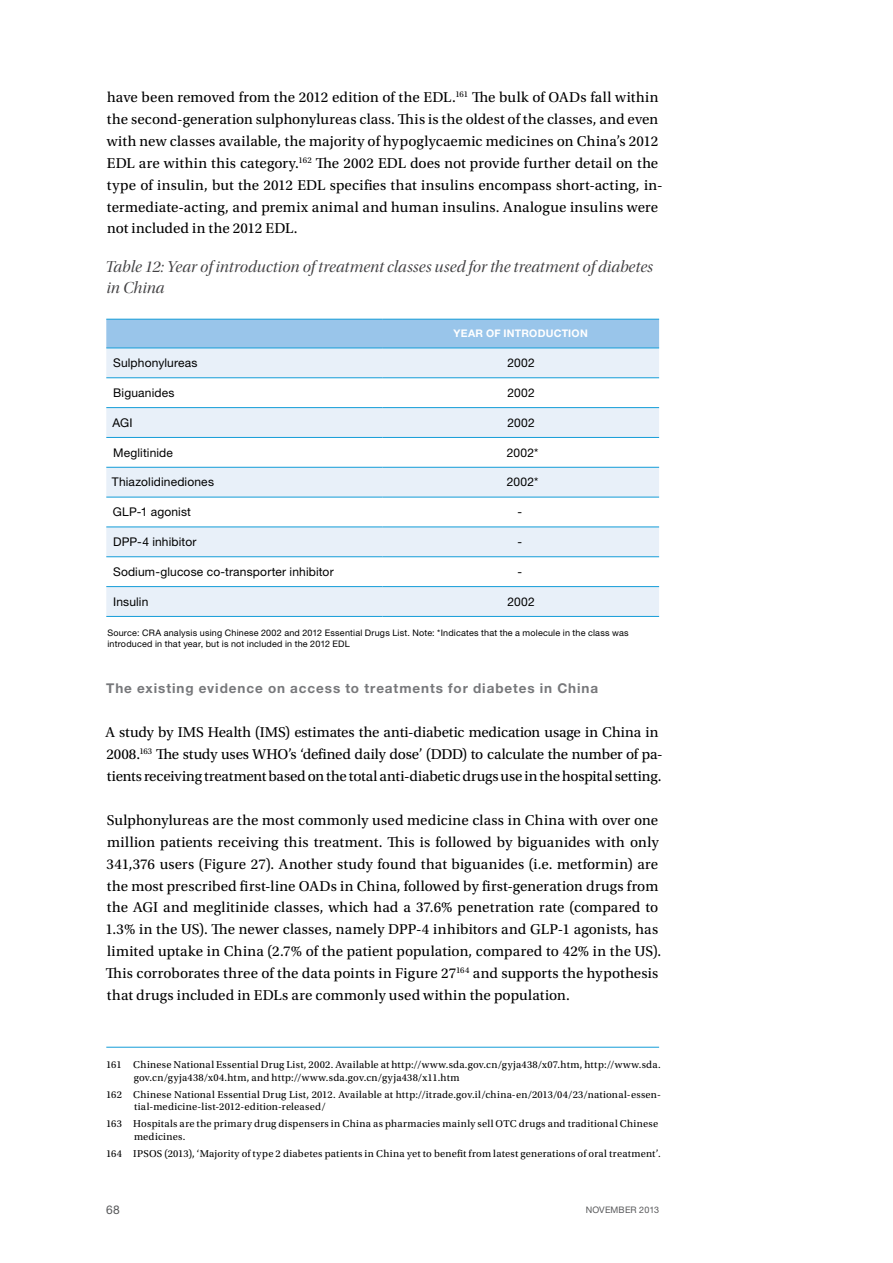
<style>
.page{position:relative;width:893px;height:1263px;background:#fff}
.page>*{position:absolute;margin:0;border:0;box-sizing:border-box;transform-origin:0 0}
.t1{font:16.5px/21px "Utopia Std Disp It";letter-spacing:.005em;color:#414042}
.t2{font:15px/21.9px "Utopia Std";letter-spacing:.01em;color:#000}
.t3{font:15px/21.9px "Utopia Std";letter-spacing:-.01em;color:#000}
.t4{font:700 13.5px "Helvetica Neue LT Std";letter-spacing:.065em;color:#77787b}
.t5{font:12px "Helvetica Neue LT Std";letter-spacing:.015em;color:#000}
.t6{font:12px "Helvetica Neue LT Std";color:#58595b}
.t7{font:10.5px/12.6px "Utopia Std";letter-spacing:.025em;color:#000}
.t8{font:700 10.5px "Helvetica Neue LT Std";letter-spacing:.02em;color:#fff}
.t9{font:9px/10.8px "Helvetica Neue LT Std";letter-spacing:.02em;color:#000}
.t10{font:9px "Helvetica Neue LT Std";letter-spacing:.015em;color:#58595b}
</style>
<div class="page">
<div style="left:106px;top:320px;width:553px;height:28px;background:#99c5ea"></div>
<svg style="left:106px;top:349px;width:553px;height:267px;fill:#e8f0f9"></svg>
<hr style="left:106px;top:377px;width:277px;height:1px;background:#139cd8">
<hr style="left:383px;top:377px;width:276px;height:1px;background:#139cd8">
<hr style="left:106px;top:407px;width:277px;height:1px;background:#139cd8">
<hr style="left:383px;top:407px;width:276px;height:1px;background:#139cd8">
<hr style="left:106px;top:437px;width:277px;height:1px;background:#139cd8">
<hr style="left:383px;top:437px;width:276px;height:1px;background:#139cd8">
<hr style="left:106px;top:467px;width:277px;height:1px;background:#139cd8">
<hr style="left:383px;top:467px;width:276px;height:1px;background:#139cd8">
<hr style="left:106px;top:497px;width:277px;height:1px;background:#139cd8">
<hr style="left:383px;top:497px;width:276px;height:1px;background:#139cd8">
<hr style="left:106px;top:527px;width:277px;height:1px;background:#139cd8">
<hr style="left:383px;top:527px;width:276px;height:1px;background:#139cd8">
<hr style="left:106px;top:556px;width:277px;height:1px;background:#139cd8">
<hr style="left:383px;top:556px;width:276px;height:1px;background:#139cd8">
<hr style="left:106px;top:586px;width:277px;height:1px;background:#139cd8">
<hr style="left:383px;top:586px;width:276px;height:1px;background:#139cd8">
<hr style="left:106px;top:616px;width:277px;height:1px;background:#139cd8">
<hr style="left:383px;top:616px;width:276px;height:1px;background:#139cd8">
<hr style="left:106px;top:319px;width:277px;height:1px;background:#139cd8">
<hr style="left:383px;top:319px;width:276px;height:1px;background:#139cd8">
<hr style="left:106px;top:348px;width:277px;height:1px;background:#139cd8">
<hr style="left:383px;top:348px;width:276px;height:1px;background:#139cd8">
<hr style="left:106px;top:1047px;width:553px;height:1px;background:#139cd8">
<p class="t2" style="left:107px;top:87px;width:557px">have been removed from the 2012 edition of the EDL.<sup>161</sup> The bulk of OADs fall within the second-generation sulphonylureas class. This is the oldest of the classes, and even with new classes available, the majority of hypoglycaemic medicines on China’s 2012<br>EDL are within this category.<sup>162</sup> The 2002 EDL does not provide further detail on the type of insulin, but the 2012 EDL specifies that insulins encompass short-acting, in&shy;termediate-acting, and premix animal and human insulins. Analogue insulins were not included in the 2012 EDL.</p>
<p class="t1" style="left:105px;top:257px;width:549px">Table 12: Year of introduction of treatment classes used for the treatment of diabetes in China</p>
<p class="t8" style="left:453px;top:327px;width:136px">Year of introduction</p>
<p class="t5" style="left:113px;top:356px;width:86px">Sulphonylureas</p>
<p class="t5" style="left:507px;top:356px;width:29px">2002</p>
<p class="t5" style="left:113px;top:386px;width:63px">Biguanides</p>
<p class="t5" style="left:507px;top:386px;width:29px">2002</p>
<p class="t5" style="left:112px;top:415px;width:22px">AGI</p>
<p class="t5" style="left:507px;top:415px;width:29px">2002</p>
<p class="t5" style="left:113px;top:445px;width:61px">Meglitinide</p>
<p class="t5" style="left:507px;top:445px;width:33px">2002*</p>
<p class="t5" style="left:112px;top:475px;width:104px">Thiazolidinediones</p>
<p class="t5" style="left:507px;top:475px;width:33px">2002*</p>
<p class="t5" style="left:113px;top:505px;width:80px">GLP-1 agonist</p>
<p class="t5" style="left:518px;top:505px;width:6px">-</p>
<p class="t5" style="left:113px;top:535px;width:85px">DPP-4 inhibitor</p>
<p class="t5" style="left:518px;top:535px;width:6px">-</p>
<p class="t5" style="left:113px;top:565px;width:222px">Sodium-glucose co-transporter inhibitor</p>
<p class="t5" style="left:518px;top:565px;width:6px">-</p>
<p class="t5" style="left:113px;top:594px;width:37px">Insulin</p>
<p class="t5" style="left:507px;top:594px;width:29px">2002</p>
<p class="t9" style="left:107px;top:627px;width:523px">Source: CRA analysis using Chinese 2002 and 2012 Essential Drugs List. Note: *Indicates that the a molecule in the class was introduced in that year, but is not included in the 2012 EDL</p>
<p class="t4" style="left:106px;top:680px;width:494px">The existing evidence on access to treatments for diabetes in China</p>
<p class="t3" style="left:106px;top:722px;width:559px">A study by IMS Health (IMS) estimates the anti-diabetic medication usage in China in<br>2008.<sup>163</sup> The study uses WHO’s ‘defined daily dose’ (DDD) to calculate the number of pa&shy;tients receiving treatment based on the total anti-diabetic drugs use in the hospital setting.</p>
<p class="t2" style="left:105px;top:809px;width:557px">Sulphonylureas are the most commonly used medicine class in China with over one million patients receiving this treatment. This is followed by biguanides with only 341,376 users (Figure 27). Another study found that biguanides (i.e. metformin) are the most prescribed first-line OADs in China, followed by first-generation drugs from the AGI and meglitinide classes, which had a 37.6% penetration rate (compared to 1.3% in the US). The newer classes, namely DPP-4 inhibitors and GLP-1 agonists, has limited uptake in China (2.7% of the patient population, compared to 42% in the US).<br>This corroborates three of the data points in Figure 27<sup>164</sup> and supports the hypothesis that drugs included in EDLs are commonly used within the population.</p>
<p class="t7" style="left:134px;top:1059px;width:528px;text-indent:-27px">161 Chinese National Essential Drug List, 2002. Available at http://www.sda.gov.cn/gyja438/x07.htm, http://www.sda. gov.cn/gyja438/x04.htm, and http://www.sda.gov.cn/gyja438/x11.htm</p>
<p class="t7" style="left:134px;top:1088px;width:528px;text-indent:-28px">162 Chinese National Essential Drug List, 2012. Available at http://itrade.gov.il/china-en/2013/04/23/national-essen&shy;tial-medicine-list-2012-edition-released/</p>
<p class="t7" style="left:134px;top:1118px;width:526px;text-indent:-28px">163 Hospitals are the primary drug dispensers in China as pharmacies mainly sell OTC drugs and traditional Chinese medicines.</p>
<p class="t7" style="left:106px;top:1147px;width:556px">164 IPSOS (2013), ‘Majority of type 2 diabetes patients in China yet to benefit from latest generations of oral treatment’.</p>
<p class="t6" style="left:106px;top:1203px;width:15px">68</p>
<p class="t10" style="left:586px;top:1204px;width:75px">November 2013</p>
</div>
